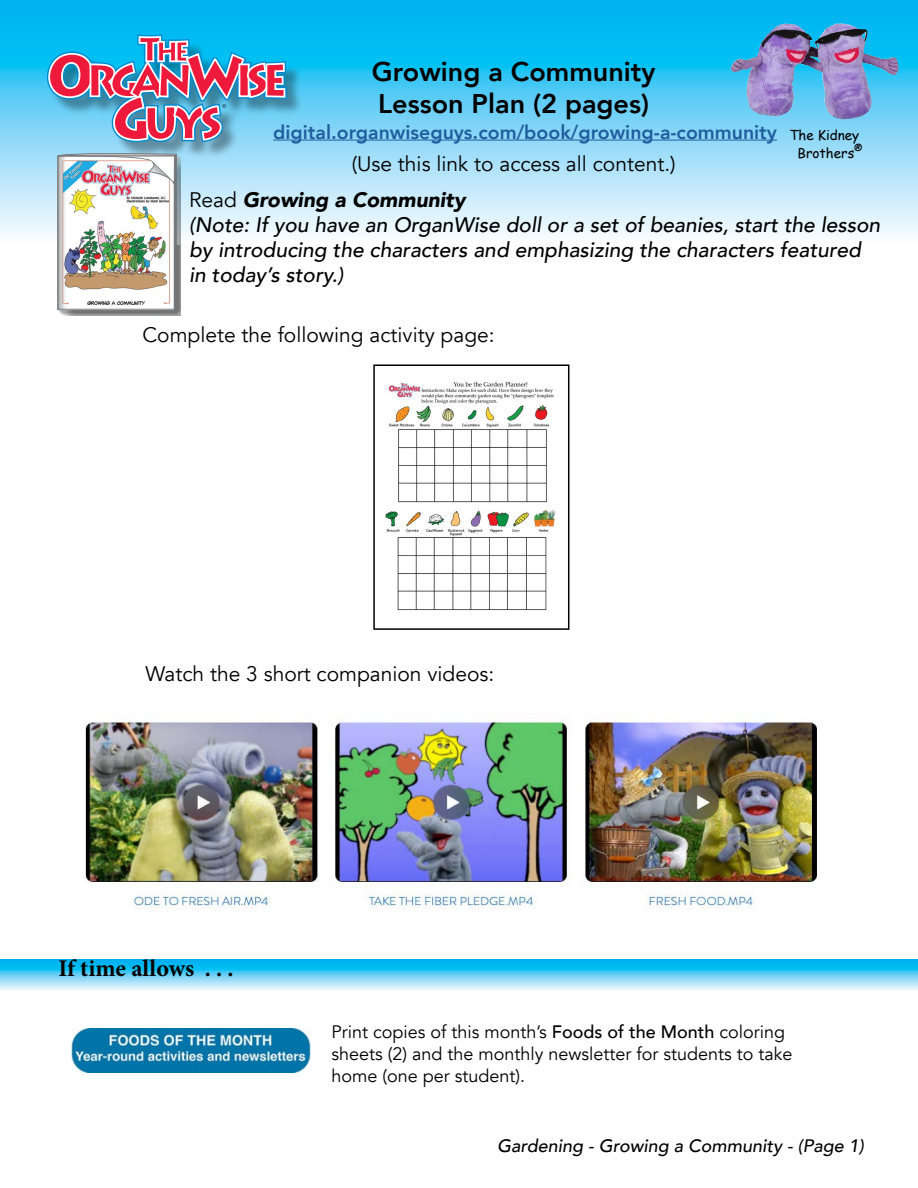
<style>
.page{position:relative;width:918px;height:1188px;background:#fff}
.page>*{position:absolute;margin:0;border:0;box-sizing:border-box;transform-origin:0 0}
.t1{font:800 27px/32.4px "Avenir";color:#000}
.t2{font:700 24px "Minion Pro";color:#000}
.t3{font:italic 500 21px/25.2px "Avenir";color:#000}
.t4{font:21px/35.8px "Avenir";color:#000}
.t5{font:800 19.5px "Avenir";color:#215e9e}
.t6{font:18px/21.6px "Avenir";color:#000}
.t7{font:italic 500 18px "Avenir";color:#000}
.t8{font:13.5px/18px "Comic Sans MS";color:#000;text-align:center}
.s1{font-weight:900;font-style:italic}
.s2{font-weight:500}
</style>
<div class="page">
<svg style="left:0;top:0;width:918px;height:244px;background:#77d2f5"></svg>
<hr style="left:273px;top:140px;width:504px;height:1px;background:#215e9e">
<div style="left:49px;top:37px;width:254px;height:122px;background:#000;opacity:.35"></div>
<svg style="left:45px;top:33px;width:244px;height:111px;background:#7c97bb"></svg>
<img style="left:46px;top:144px;width:134px;height:171px">
<img style="left:57px;top:152px;width:120px;height:157px">
<img style="left:71px;top:1028px;width:239px;height:44px">
<svg style="left:0;top:959px;width:918px;height:32px;background:#65d0f6"></svg>
<img style="left:731px;top:24px;width:105px;height:48px">
<img style="left:385px;top:381px;width:171px;height:230px">
<div style="left:373px;top:364px;width:196px;height:266px;border:2px solid #000"></div>
<img style="left:85px;top:716px;width:732px;height:193px">
<p class="t1" style="left:372px;top:55px;width:285px">Growing a Community<br>Lesson Plan (2 pages)</p>
<p class="t5" style="left:273px;top:117px;width:505px">digital.organwiseguys.com/book/growing-a-community</p>
<p class="t4" style="left:189px;top:146px;width:488px;text-indent:163px">(Use this link to access all content.)<br>Read <span class="s1">Growing a Community</span></p>
<p class="t3" style="left:189px;top:213px;width:693px">(Note: If you have an OrganWise doll or a set of beanies, start the lesson by introducing the characters and emphasizing the characters featured in today’s story.)</p>
<p class="t4" style="left:142px;top:317px;width:354px">Complete the following activity page:</p>
<p class="t8" style="left:789px;top:126px;width:75px">The Kidney<br>Brothers<sup>®</sup></p>
<p class="t4" style="left:146px;top:656px;width:350px">Watch the 3 short companion videos:</p>
<p class="t2" style="left:58px;top:952px;width:177px">If time allows . . .</p>
<p class="t6" style="left:332px;top:1022px;width:462px">Print copies of this month’s <span class="s2">Foods of the Month</span> coloring sheets (2) and the monthly newsletter for students to take home (one per student).</p>
<p class="t7" style="left:497px;top:1135px;width:368px">Gardening - Growing a Community - (Page 1)</p>
</div>
